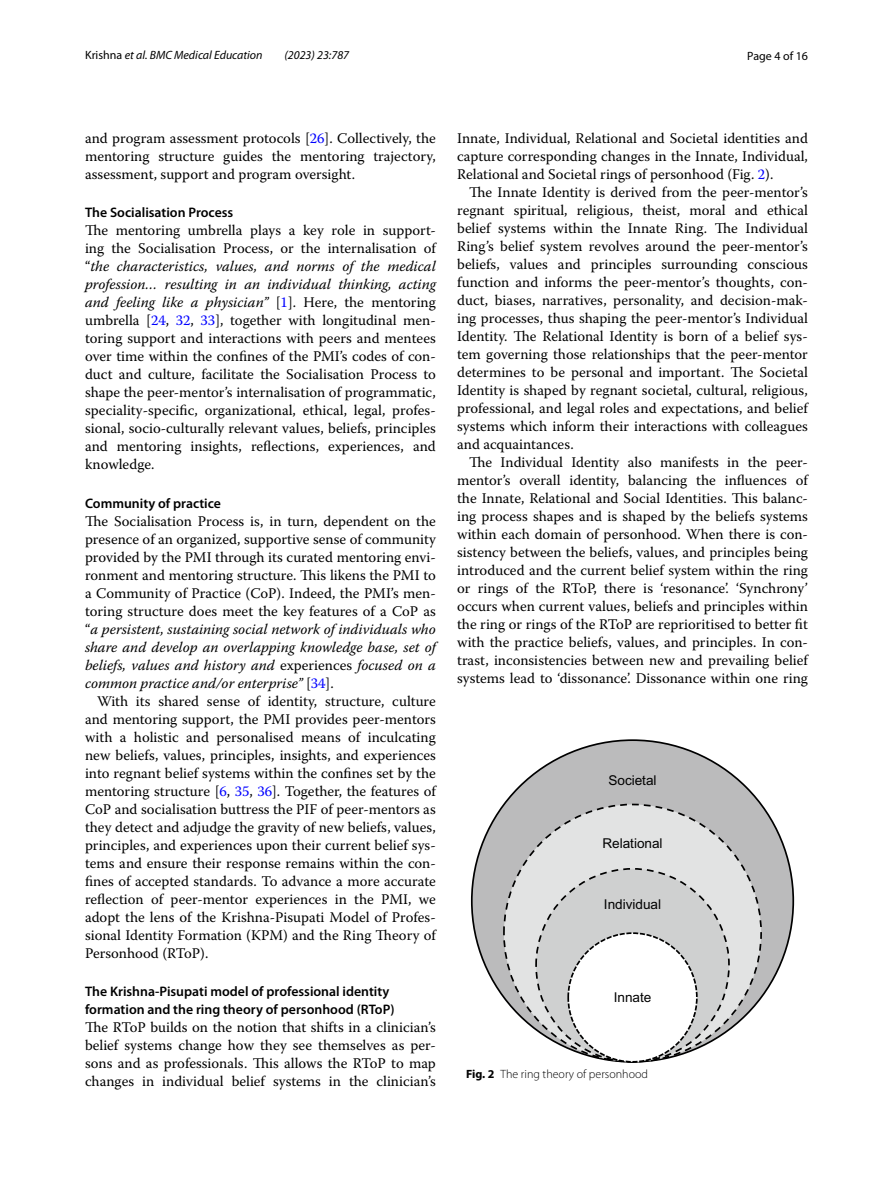
<style>
.page{position:relative;width:893px;height:1187px;background:#fff}
.page>*{position:absolute;margin:0;border:0;box-sizing:border-box;transform-origin:0 0}
.t1{font:14.7px/18px "Warnock Pro";color:#000;text-align:justify}
.t2{font:600 13.8px/18px "Myriad Pro";color:#000}
.t3{font:13.5px "Arial";color:#000}
.t4{font:italic 12px "Myriad Pro";color:#000}
.t5{font:300 12px "Myriad Pro";color:#000}
.t6{font:12px "Myriad Pro";color:#000}
.s1{font-style:normal}
.s2{color:#00f}
.s3{font-style:italic}
.s4{font-weight:700}
</style>
<div class="page">
<svg style="left:471px;top:739px;width:323px;height:257px"></svg>
<svg style="left:502px;top:802px;width:261px;height:227px;background:#cfcfd0"></svg>
<svg style="left:534px;top:867px;width:197px;height:195px"></svg>
<p class="t4" style="left:85px;top:48px;width:179px"><span class="s1">Krishna</span> et al. BMC Medical Education</p>
<p class="t4" style="left:284px;top:48px;width:66px">(2023) 23:787</p>
<p class="t6" style="left:747px;top:48px;width:62px">Page 4 of 16</p>
<p class="t1" style="left:85px;top:128px;width:352px">and program assessment protocols [<span class="s2">26</span>]. Collectively, the mentoring structure guides the mentoring trajectory, assessment, support and program oversight.</p>
<p class="t2" style="left:85px;top:203px;width:150px">The Socialisation Process</p>
<p class="t1" style="left:85px;top:221px;width:352px">The mentoring umbrella plays a key role in support&shy;ing the Socialisation Process, or the internalisation of “<span class="s3">the characteristics, values, and norms of the medical profession… resulting in an individual thinking, acting and feeling like a physician”</span> [<span class="s2">1</span>]. Here, the mentoring umbrella [<span class="s2">24</span>, <span class="s2">32</span>, <span class="s2">33</span>], together with longitudinal men&shy;toring support and interactions with peers and mentees over time within the confines of the PMI’s codes of con&shy;duct and culture, facilitate the Socialisation Process to shape the peer-mentor’s internalisation of programmatic, speciality-specific, organizational, ethical, legal, profes&shy;sional, socio-culturally relevant values, beliefs, principles and mentoring insights, reflections, experiences, and knowledge.</p>
<p class="t2" style="left:85px;top:493px;width:137px">Community of practice</p>
<p class="t1" style="left:85px;top:511px;width:352px">The Socialisation Process is, in turn, dependent on the presence of an organized, supportive sense of community provided by the PMI through its curated mentoring envi&shy;ronment and mentoring structure. This likens the PMI to a Community of Practice (CoP). Indeed, the PMI’s men&shy;toring structure does meet the key features of a CoP as “<span class="s3">a persistent, sustaining social network of individuals who share and develop an overlapping knowledge base, set of beliefs, values and history and</span> experiences <span class="s3">focused on a common practice and/or enterprise”</span> [<span class="s2">34</span>].</p>
<p class="t1" style="left:85px;top:691px;width:352px;text-indent:12px">With its shared sense of identity, structure, culture and mentoring support, the PMI provides peer-mentors with a holistic and personalised means of inculcating new beliefs, values, principles, insights, and experiences into regnant belief systems within the confines set by the mentoring structure [<span class="s2">6</span>, <span class="s2">35</span>, <span class="s2">36</span>]. Together, the features of CoP and socialisation buttress the PIF of peer-mentors as they detect and adjudge the gravity of new beliefs, values, principles, and experiences upon their current belief sys&shy;tems and ensure their response remains within the con&shy;fines of accepted standards. To advance a more accurate reflection of peer-mentor experiences in the PMI, we adopt the lens of the Krishna-Pisupati Model of Profes&shy;sional Identity Formation (KPM) and the Ring Theory of Personhood (RToP).</p>
<p class="t2" style="left:85px;top:982px;width:311px">The Krishna‑Pisupati model of professional identity formation and the ring theory of personhood (RToP)</p>
<p class="t1" style="left:85px;top:1018px;width:352px">The RToP builds on the notion that shifts in a clinician’s belief systems change how they see themselves as per&shy;sons and as professionals. This allows the RToP to map changes in individual belief systems in the clinician’s</p>
<p class="t1" style="left:457px;top:128px;width:352px">Innate, Individual, Relational and Societal identities and capture corresponding changes in the Innate, Individual, Relational and Societal rings of personhood (Fig. <span class="s2">2</span>).</p>
<p class="t1" style="left:457px;top:182px;width:352px;text-indent:12px">The Innate Identity is derived from the peer-mentor’s regnant spiritual, religious, theist, moral and ethical belief systems within the Innate Ring. The Individual Ring’s belief system revolves around the peer-mentor’s beliefs, values and principles surrounding conscious function and informs the peer-mentor’s thoughts, con&shy;duct, biases, narratives, personality, and decision-mak&shy;ing processes, thus shaping the peer-mentor’s Individual Identity. The Relational Identity is born of a belief sys&shy;tem governing those relationships that the peer-mentor determines to be personal and important. The Societal Identity is shaped by regnant societal, cultural, religious, professional, and legal roles and expectations, and belief systems which inform their interactions with colleagues and acquaintances.</p>
<p class="t1" style="left:457px;top:452px;width:352px;text-indent:12px">The Individual Identity also manifests in the peer&shy;mentor’s overall identity, balancing the influences of the Innate, Relational and Social Identities. This balanc&shy;ing process shapes and is shaped by the beliefs systems within each domain of personhood. When there is con&shy;sistency between the beliefs, values, and principles being introduced and the current belief system within the ring or rings of the RToP, there is ‘resonance’. ‘Synchrony’ occurs when current values, beliefs and principles within the ring or rings of the RToP are reprioritised to better fit with the practice beliefs, values, and principles. In con&shy;trast, inconsistencies between new and prevailing belief systems lead to ‘dissonance’. Dissonance within one ring</p>
<p class="t3" style="left:608px;top:772px;width:50px">Societal</p>
<p class="t3" style="left:602px;top:835px;width:62px">Relational</p>
<p class="t3" style="left:604px;top:896px;width:59px">Individual</p>
<p class="t3" style="left:614px;top:989px;width:39px">Innate</p>
<p class="t5" style="left:466px;top:1067px;width:183px"><span class="s4">Fig. 2</span> The ring theory of personhood</p>
</div>
